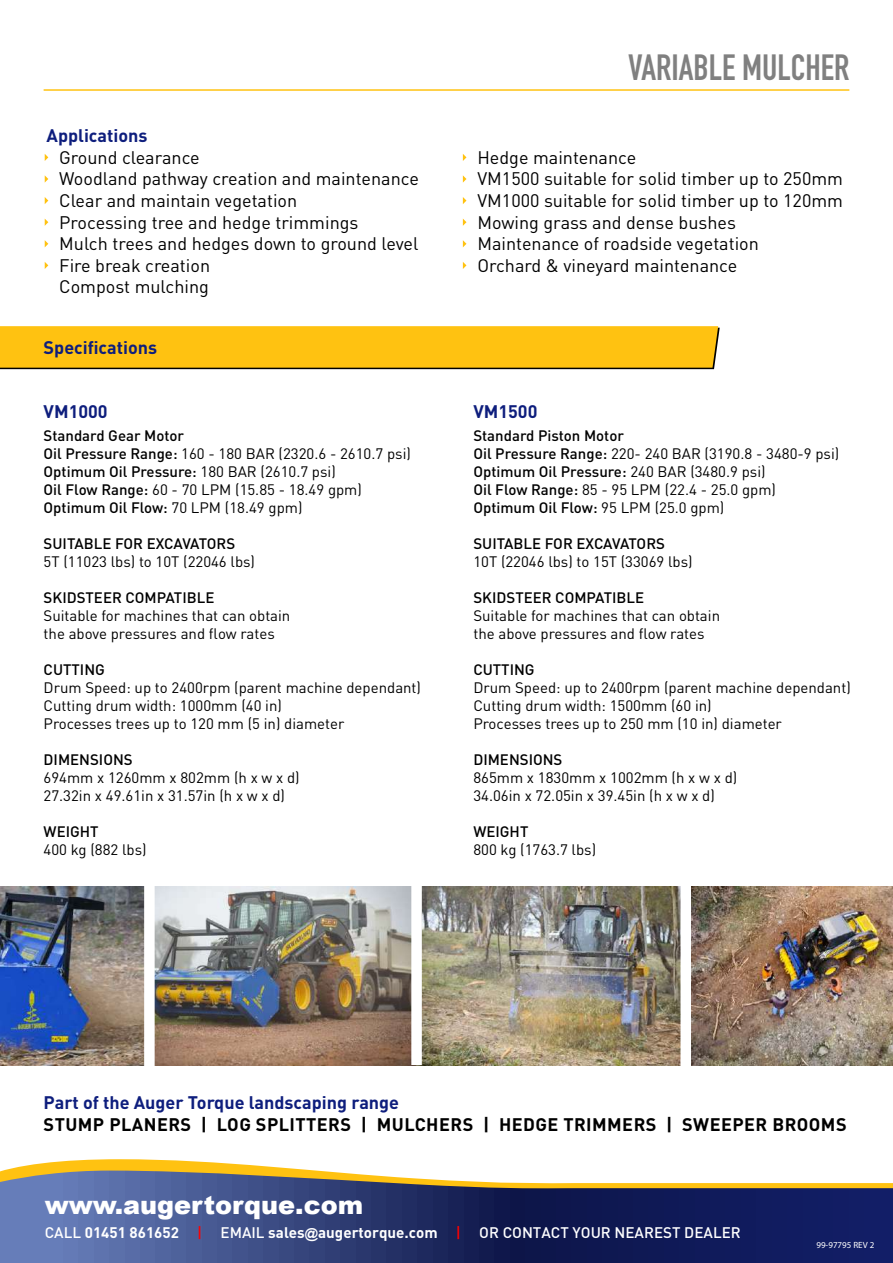
<style>
.page{position:relative;width:893px;height:1263px;background:#fff}
.page>*{position:absolute;margin:0;border:0;box-sizing:border-box;transform-origin:0 0}
.t1{font:36px "DIN Engschrift Std";color:#808080}
.t2{font:900 25.5px "Arial";color:#fff}
.t3{font:18px/21.6px "DIN Pro";color:#000}
.t4{font:700 18px "DIN Pro";color:#0e1e7d}
.t5{font:700 18px "DIN Pro";letter-spacing:.025em;color:#000}
.t6{font:500 15.15px "DIN Pro";color:#fff}
.t7{font:15px/18px "DIN Pro";color:#000}
.t8{font:500 15px/18px "DIN Pro";color:#000}
.t9{font:9px "Myriad Pro";color:#fff}
.s1{font-weight:500}
.s2{font-weight:400}
.s3{font-weight:700}
.s4{color:#f00}
.s5{font-family:"Arial";font-weight:700;font-size:13.65px}
</style>
<div class="page">
<hr style="left:44px;top:89px;width:805px;height:2px;background:#ffc211">
<img style="left:155px;top:887px;width:738px;height:178px">
<img style="left:0;top:887px;width:144px;height:178px">
<div style="left:411px;top:884px;width:11px;height:181px;background:#fff"></div>
<div style="left:680px;top:884px;width:11px;height:184px;background:#fff"></div>
<svg style="left:0;top:326px;width:720px;height:43px;background:#f6bc12"></svg>
<svg style="left:5px;top:1159px;width:304px;height:11px;fill:#ffc211"></svg>
<svg style="left:0;top:1170px;width:893px;height:93px;background:#48517b"></svg>
<svg style="left:463px;top:262px;width:3px;height:7px"></svg>
<svg style="left:463px;top:240px;width:3px;height:7px"></svg>
<svg style="left:463px;top:219px;width:3px;height:7px"></svg>
<svg style="left:463px;top:197px;width:3px;height:7px"></svg>
<svg style="left:463px;top:175px;width:3px;height:8px"></svg>
<svg style="left:463px;top:154px;width:3px;height:7px"></svg>
<svg style="left:45px;top:262px;width:3px;height:7px"></svg>
<svg style="left:45px;top:240px;width:3px;height:7px"></svg>
<svg style="left:45px;top:219px;width:3px;height:7px"></svg>
<svg style="left:45px;top:197px;width:3px;height:7px"></svg>
<svg style="left:45px;top:175px;width:3px;height:8px"></svg>
<svg style="left:45px;top:154px;width:3px;height:7px"></svg>
<h1 class="t1" style="left:628px;top:46px;width:223px">VARIABLE MULCHER</h1>
<p class="t4" style="left:47px;top:123px;width:103px">Applications</p>
<p class="t3" style="left:59px;top:146px;width:361px">Ground clearance<br>Woodland pathway creation and maintenance<br>Clear and maintain vegetation<br>Processing tree and hedge trimmings<br>Mulch trees and hedges down to ground level<br>Fire break creation<br>Compost mulching</p>
<p class="t3" style="left:477px;top:146px;width:367px">Hedge maintenance<br>VM1500 suitable for solid timber up to 250mm VM1000 suitable for solid timber up to 120mm Mowing grass and dense bushes<br>Maintenance of roadside vegetation<br>Orchard &amp; vineyard maintenance</p>
<p class="t4" style="left:44px;top:336px;width:115px">Specifications</p>
<p class="t4" style="left:44px;top:399px;width:66px">VM1000</p>
<p class="t7" style="left:44px;top:425px;width:369px"><span class="s1">Standard Gear Motor<br>Oil Pressure Range:</span> 160 - 180 BAR (2320.6 - 2610.7 psi)<br><span class="s1">Optimum Oil Pressure:</span> 180 BAR (2610.7 psi)<br><span class="s1">Oil Flow Range:</span> 60 - 70 LPM (15.85 - 18.49 gpm)<br><span class="s1">Optimum Oil Flow:</span> 70 LPM (18.49 gpm)</p>
<p class="t8" style="left:44px;top:533px;width:193px">SUITABLE FOR EXCAVATORS</p>
<p class="t7" style="left:44px;top:551px;width:213px">5T (11023 lbs) to 10T (22046 lbs)</p>
<p class="t8" style="left:44px;top:587px;width:172px">SKIDSTEER COMPATIBLE</p>
<p class="t7" style="left:44px;top:605px;width:248px">Suitable for machines that can obtain the above pressures and flow rates</p>
<p class="t8" style="left:44px;top:659px;width:63px">CUTTING</p>
<p class="t7" style="left:44px;top:677px;width:379px">Drum Speed: up to 2400rpm (parent machine dependant)<br>Cutting drum width: 1000mm (40 in)<br>Processes trees up to 120 mm (5 in) diameter</p>
<p class="t8" style="left:44px;top:749px;width:91px">DIMENSIONS</p>
<p class="t7" style="left:44px;top:767px;width:258px">694mm x 1260mm x 802mm (h x w x d)<br>27.32in x 49.61in x 31.57in (h x w x d)</p>
<p class="t8" style="left:44px;top:821px;width:57px">WEIGHT</p>
<p class="t7" style="left:44px;top:839px;width:105px">400 kg (882 lbs)</p>
<p class="t4" style="left:473px;top:399px;width:66px">VM1500</p>
<p class="t8" style="left:473px;top:425px;width:367px">Standard Piston Motor<br>Oil Pressure Range: <span class="s2">220- 240 BAR (3190.8 - 3480-9 psi)<br></span>Optimum Oil Pressure: <span class="s2">240 BAR (3480.9 psi)<br></span>Oil Flow Range: <span class="s2">85 - 95 LPM (22.4 - 25.0 gpm)<br></span>Optimum Oil Flow: <span class="s2">95 LPM (25.0 gpm)</span></p>
<p class="t8" style="left:473px;top:533px;width:193px">SUITABLE FOR EXCAVATORS</p>
<p class="t7" style="left:473px;top:551px;width:221px">10T (22046 lbs) to 15T (33069 lbs)</p>
<p class="t8" style="left:473px;top:587px;width:172px">SKIDSTEER COMPATIBLE</p>
<p class="t7" style="left:473px;top:605px;width:248px">Suitable for machines that can obtain the above pressures and flow rates</p>
<p class="t8" style="left:473px;top:659px;width:63px">CUTTING</p>
<p class="t7" style="left:473px;top:677px;width:379px">Drum Speed: up to 2400rpm (parent machine dependant)<br>Cutting drum width: 1500mm (60 in)<br>Processes trees up to 250 mm (10 in) diameter</p>
<p class="t8" style="left:473px;top:749px;width:91px">DIMENSIONS</p>
<p class="t7" style="left:473px;top:767px;width:265px">865mm x 1830mm x 1002mm (h x w x d)<br>34.06in x 72.05in x 39.45in (h x w x d)</p>
<p class="t8" style="left:473px;top:821px;width:57px">WEIGHT</p>
<p class="t7" style="left:473px;top:839px;width:124px">800 kg (1763.7 lbs)</p>
<p class="t4" style="left:44px;top:1090px;width:357px">Part of the Auger Torque landscaping range</p>
<p class="t5" style="left:44px;top:1112px;width:804px">STUMP PLANERS | LOG SPLITTERS | MULCHERS | HEDGE TRIMMERS | SWEEPER BROOMS</p>
<h2 class="t2" style="left:45px;top:1186px;width:320px">www.augertorque.com</h2>
<p class="t6" style="left:45px;top:1222px;width:698px">CALL <span class="s3">01451 861652</span> <span class="s4">|</span> EMAIL <span class="s3">sales</span><span class="s5">@</span><span class="s3">augertorque.com</span> <span class="s4">|</span> OR CONTACT YOUR NEAREST DEALER</p>
<p class="t9" style="left:816px;top:1239px;width:59px">99-97795 REV 2</p>
</div>
